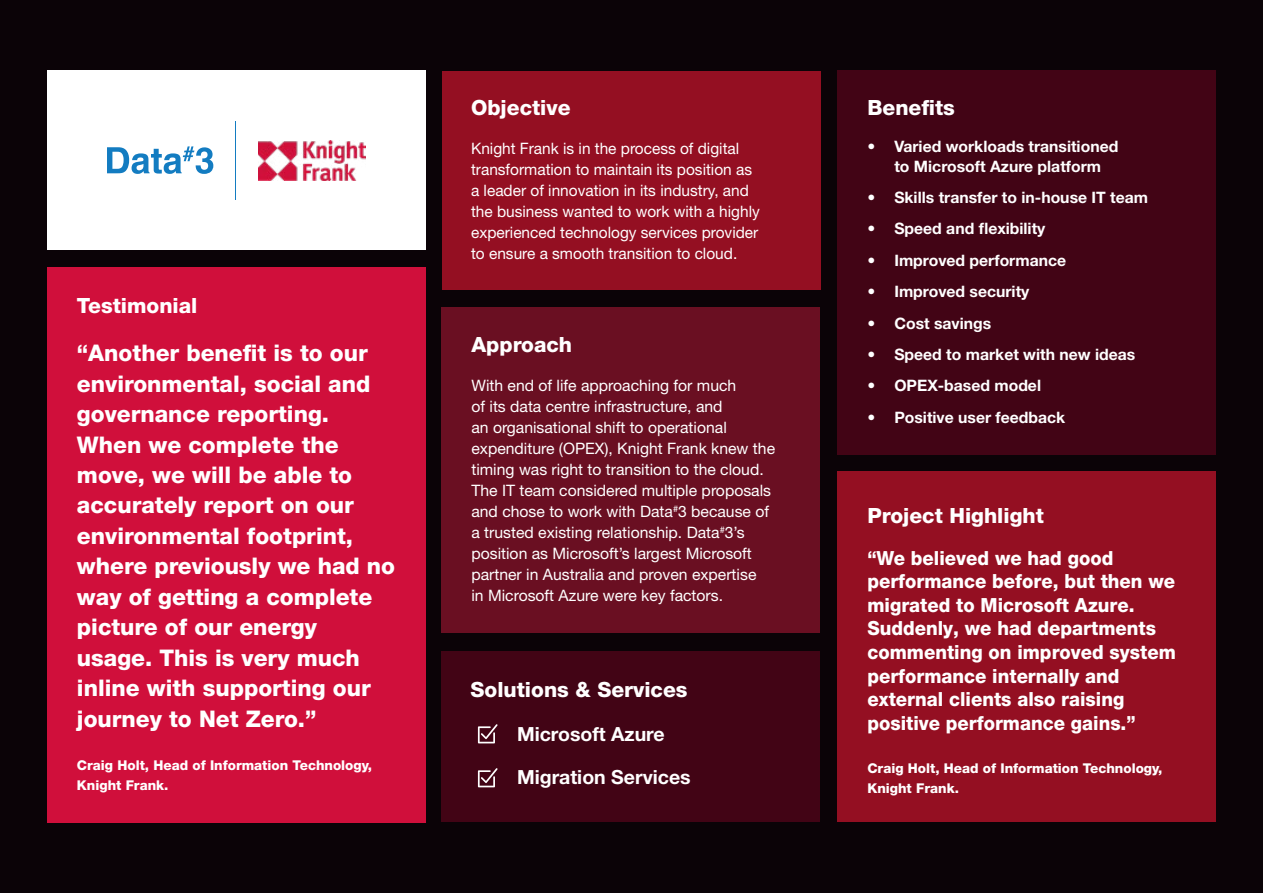
<style>
.page{position:relative;width:1263px;height:893px;background:#0b0307}
.page>*{position:absolute;margin:0;border:0;box-sizing:border-box;transform-origin:0 0}
.t1{font:800 22.95px/30.5px "Helvetica Neue LT Std";color:#fff}
.t2{font:800 21px "Helvetica Neue LT Std";color:#fff}
.t3{font:800 19.5px/23.5px "Helvetica Neue LT Std";color:#fff;scale:.95 1}
.t4{font:700 19.5px/42.8px "Helvetica Neue LT Std";color:#fff}
.t5{font:15.75px/21px "Helvetica Neue LT Std";color:#fff}
.t6{font:700 15.75px/19.5px "Helvetica Neue LT Std";color:#fff}
.t7{font:800 13.5px/19.5px "Helvetica Neue LT Std";color:#fff}
</style>
<div class="page">
<div style="left:47px;top:71px;width:378px;height:179px;background:#fff"></div>
<div style="left:442px;top:71px;width:378px;height:218px;background:#940f22"></div>
<div style="left:838px;top:71px;width:378px;height:384px;background:#420415"></div>
<div style="left:838px;top:472px;width:378px;height:350px;background:#940f22"></div>
<div style="left:47px;top:267px;width:378px;height:555px;background:#d00f3b"></div>
<div style="left:442px;top:307px;width:378px;height:326px;background:#6a0f22"></div>
<div style="left:442px;top:651px;width:378px;height:171px;background:#420415"></div>
<svg style="left:478px;top:724px;width:20px;height:19px"></svg>
<svg style="left:478px;top:768px;width:20px;height:19px"></svg>
<hr style="left:235px;top:121px;width:1px;height:79px;background:#137cc1">
<svg style="left:107px;top:146px;width:106px;height:28px"></svg>
<img style="left:258px;top:140px;width:107px;height:41px">
<h2 class="t2" style="left:77px;top:293px;width:122px">Testimonial</h2>
<p class="t1" style="left:77px;top:338px;width:320px">“Another benefit is to our environmental, social and governance reporting.<br>When we complete the move, we will be able to accurately report on our environmental footprint, where previously we had no way of getting a complete picture of our energy usage. This is very much inline with supporting our journey to Net Zero.”</p>
<p class="t7" style="left:77px;top:755px;width:297px">Craig Holt, Head of Information Technology,<br>Knight Frank.</p>
<h2 class="t2" style="left:471px;top:95px;width:101px">Objective</h2>
<p class="t5" style="left:471px;top:138px;width:290px">Knight Frank is in the process of digital transformation to maintain its position as a leader of innovation in its industry, and the business wanted to work with a highly experienced technology services provider to ensure a smooth transition to cloud.</p>
<h2 class="t2" style="left:471px;top:332px;width:102px">Approach</h2>
<p class="t5" style="left:471px;top:375px;width:305px">With end of life approaching for much<br>of its data centre infrastructure, and<br>an organisational shift to operational expenditure (OPEX), Knight Frank knew the timing was right to transition to the cloud.<br>The IT team considered multiple proposals and chose to work with Data<sup>#</sup>3 because of a trusted existing relationship. Data<sup>#</sup>3’s position as Microsoft’s largest Microsoft partner in Australia and proven expertise<br>in Microsoft Azure were key factors.</p>
<h2 class="t2" style="left:470px;top:677px;width:219px">Solutions &amp; Services</h2>
<p class="t4" style="left:517px;top:713px;width:175px">Microsoft Azure<br>Migration Services</p>
<h2 class="t2" style="left:867px;top:95px;width:89px">Benefits</h2>
<p class="t6" style="left:894px;top:136px;width:225px;text-indent:-27px">• Varied workloads transitioned to Microsoft Azure platform</p>
<p class="t6" style="left:867px;top:187px;width:282px">• Skills transfer to in-house IT team</p>
<p class="t6" style="left:867px;top:219px;width:180px">• Speed and flexibility</p>
<p class="t6" style="left:867px;top:250px;width:200px">• Improved performance</p>
<p class="t6" style="left:867px;top:282px;width:164px">• Improved security</p>
<p class="t6" style="left:867px;top:313px;width:125px">• Cost savings</p>
<p class="t6" style="left:867px;top:344px;width:269px">• Speed to market with new ideas</p>
<p class="t6" style="left:867px;top:376px;width:175px">• OPEX-based model</p>
<p class="t6" style="left:867px;top:407px;width:199px">• Positive user feedback</p>
<h2 class="t2" style="left:867px;top:503px;width:178px">Project Highlight</h2>
<p class="t3" style="left:867px;top:546px;width:326px">“We believed we had good performance before, but then we migrated to Microsoft Azure.<br>Suddenly, we had departments commenting on improved system performance internally and external clients also raising positive performance gains.”</p>
<p class="t7" style="left:867px;top:759px;width:297px">Craig Holt, Head of Information Technology,<br>Knight Frank.</p>
</div>
